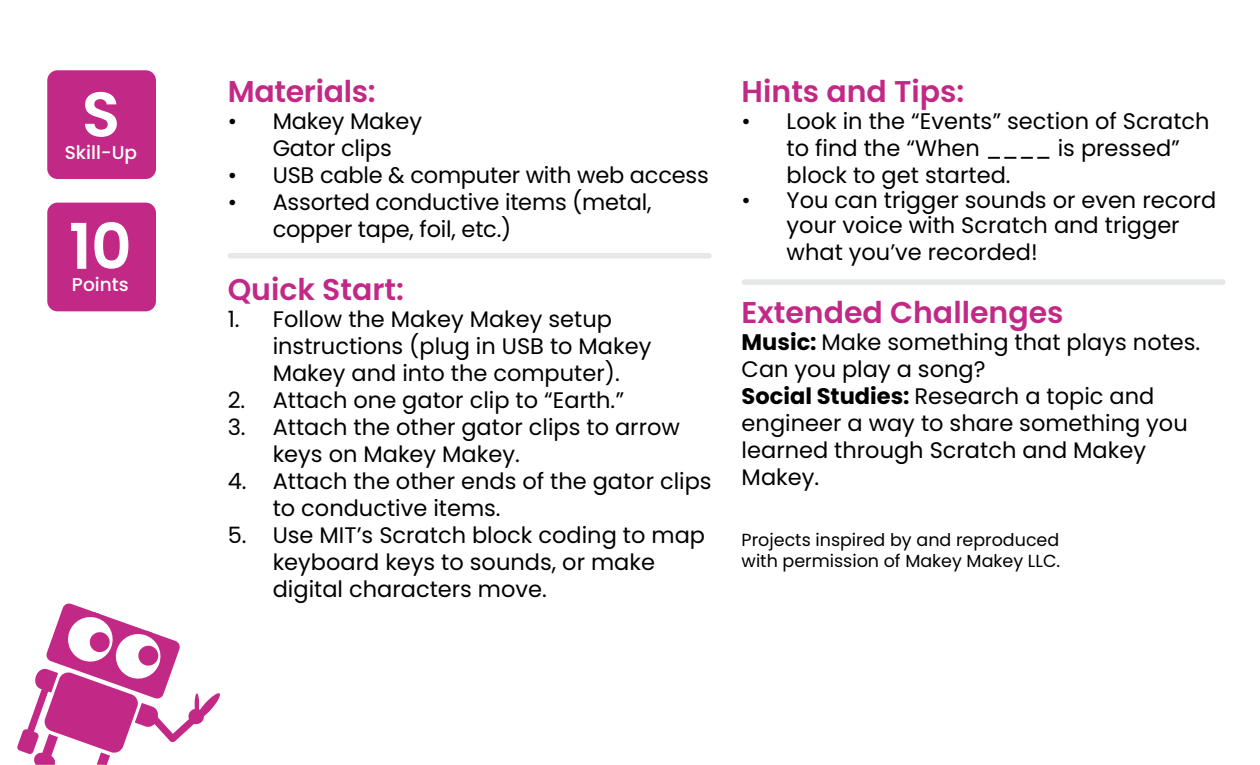
<style>
.page{position:relative;width:1260px;height:765px;background:#fff}
.page>*{position:absolute;margin:0;border:0;box-sizing:border-box;transform-origin:0 0}
.t1{font:600 63px "Poppins";color:#fff}
.t2{font:600 30px "Poppins";color:#c22986}
.t3{font:22.5px/27px "Poppins";color:#000}
.t4{font:500 18.5px "Poppins";color:#fff}
.t5{font:17.5px/21px "Poppins";color:#000}
.s1{font-weight:700}
</style>
<div class="page">
<svg style="left:17px;top:603px;width:203px;height:162px"></svg>
<div style="left:47px;top:70px;width:109px;height:109px;background:#c22986;border-radius:10px"></div>
<div style="left:47px;top:203px;width:109px;height:108px;background:#c22986;border-radius:10px"></div>
<div style="left:228px;top:253px;width:484px;height:6px;background:#e6e7e8;border-radius:3px"></div>
<div style="left:742px;top:279px;width:484px;height:6px;background:#e6e7e8;border-radius:3px"></div>
<h1 class="t1" style="left:82px;top:78px;width:40px">S</h1>
<p class="t4" style="left:65px;top:142px;width:74px">Skill-Up</p>
<h1 class="t1" style="left:69px;top:210px;width:64px">10</h1>
<p class="t4" style="left:72px;top:274px;width:58px">Points</p>
<h2 class="t2" style="left:228px;top:75px;width:150px">Materials:</h2>
<p class="t3" style="left:273px;top:108px;width:151px;text-indent:-45px">• Makey Makey<br>Gator clips</p>
<p class="t3" style="left:228px;top:162px;width:483px">• USB cable &amp; computer with web access</p>
<p class="t3" style="left:273px;top:189px;width:380px;text-indent:-45px">• Assorted conductive items (metal, copper tape, foil, etc.)</p>
<h2 class="t2" style="left:228px;top:273px;width:178px">Quick Start:</h2>
<p class="t3" style="left:273px;top:306px;width:380px;text-indent:-45px">1. Follow the Makey Makey setup instructions (plug in USB to Makey<br>Makey and into the computer).</p>
<p class="t3" style="left:228px;top:387px;width:398px">2. Attach one gator clip to “Earth.”</p>
<p class="t3" style="left:273px;top:414px;width:409px;text-indent:-45px">3. Attach the other gator clips to arrow keys on Makey Makey.</p>
<p class="t3" style="left:273px;top:468px;width:440px;text-indent:-45px">4. Attach the other ends of the gator clips to conductive items.</p>
<p class="t3" style="left:273px;top:522px;width:434px;text-indent:-45px">5. Use MIT’s Scratch block coding to map keyboard keys to sounds, or make digital characters move.</p>
<h2 class="t2" style="left:742px;top:75px;width:224px">Hints and Tips:</h2>
<p class="t3" style="left:787px;top:108px;width:424px;text-indent:-45px">• Look in the “Events” section of Scratch to find the “When ____ is pressed” block to get started.</p>
<p class="t3" style="left:787px;top:188px;width:431px;line-height:26px;text-indent:-45px">• You can trigger sounds or even record your voice with Scratch and trigger what you’ve recorded!</p>
<h2 class="t2" style="left:742px;top:296px;width:323px">Extended Challenges</h2>
<p class="t3" style="left:742px;top:329px;width:460px"><span class="s1">Music:</span> Make something that plays notes.<br>Can you play a song?<br><span class="s1">Social Studies:</span> Research a topic and engineer a way to share something you learned through Scratch and Makey<br>Makey.</p>
<p class="t5" style="left:742px;top:529px;width:320px">Projects inspired by and reproduced with permission of Makey Makey LLC.</p>
</div>
